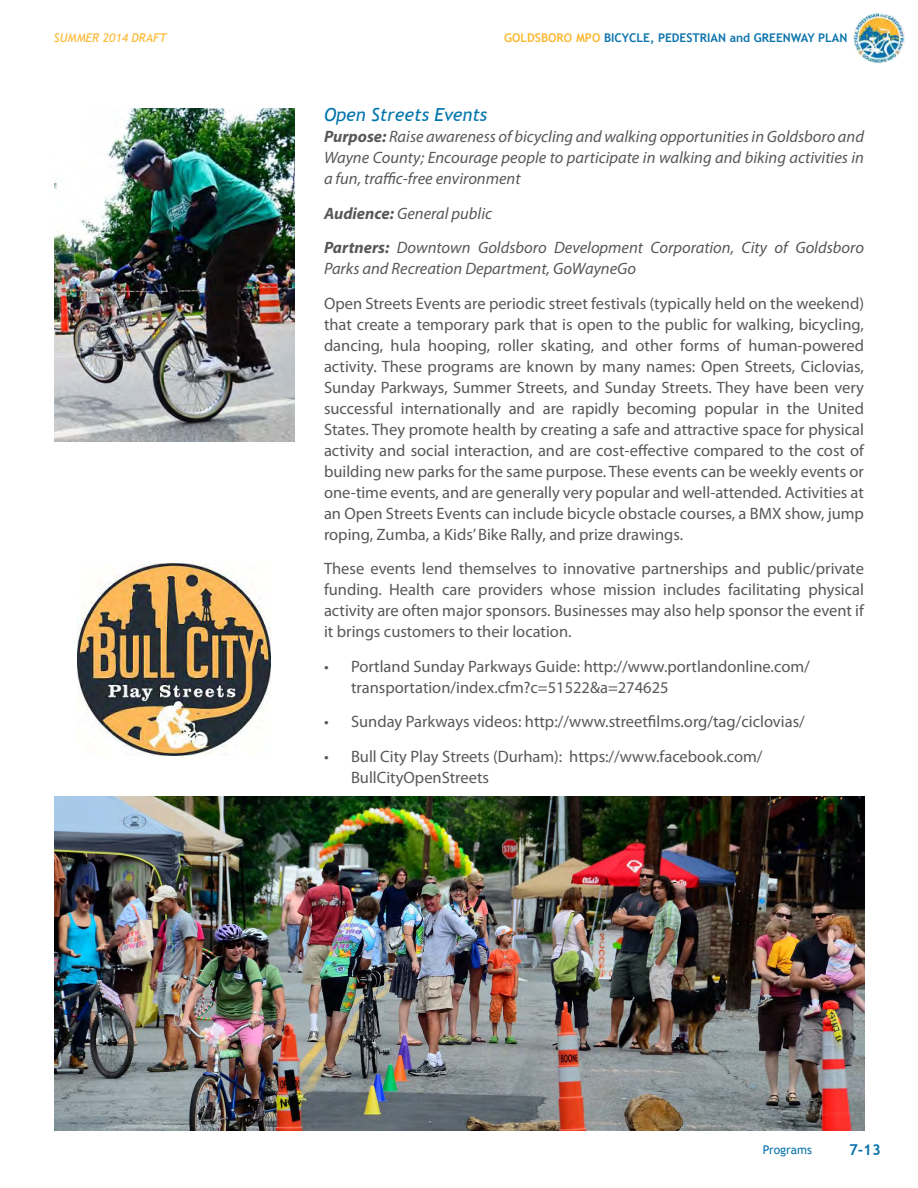
<style>
.page{position:relative;width:918px;height:1188px;background:#fff}
.page>*{position:absolute;margin:0;border:0;box-sizing:border-box;transform-origin:0 0}
.Body{font:italic 18px "Trebuchet MS";color:#0275ac}
.Body-2{font:16.5px/21px "Myriad Pro";color:#57585a;text-align:justify}
.Body-3{font:italic 16.5px/21px "Myriad Pro";color:#57585a;text-align:justify}
.t1{font:700 15px "Trebuchet MS";color:#0c74ad}
.t2{font:700 12px "Trebuchet MS";color:#0c74ad}
.t3{font:italic 12px "Trebuchet MS";color:#fdb831}
.t4{font:12px "Trebuchet MS";color:#0c74ad}
.s1{color:#fdb831}
.s2{font-weight:700}
</style>
<div class="page">
<img style="left:853px;top:13px;width:52px;height:51px">
<img style="left:54px;top:796px;width:811px;height:334px">
<img style="left:54px;top:108px;width:241px;height:334px">
<img style="left:78px;top:563px;width:193px;height:193px">
<p class="t3" style="left:54px;top:31px;width:114px">SUMMER 2014 DRAFT</p>
<p class="t2" style="left:504px;top:31px;width:345px"><span class="s1">GOLDSBORO MPO</span> BICYCLE, PEDESTRIAN and GREENWAY PLAN</p>
<p class="Body" style="left:324px;top:104px;width:165px">Open Streets Events</p>
<p class="Body-3" style="left:324px;top:126px;width:542px"><span class="s2">Purpose:</span> Raise awareness of bicycling and walking opportunities in Goldsboro and Wayne County; Encourage people to participate in walking and biking activities in a fun, traffic-free environment</p>
<p class="Body-3" style="left:324px;top:202px;width:170px"><span class="s2">Audience:</span> General public</p>
<p class="Body-3" style="left:324px;top:237px;width:541px"><span class="s2">Partners:</span> Downtown Goldsboro Development Corporation, City of Goldsboro<br>Parks and Recreation Department, GoWayneGo</p>
<p class="Body-2" style="left:324px;top:292px;width:542px">Open Streets Events are periodic street festivals (typically held on the weekend) that create a temporary park that is open to the public for walking, bicycling, dancing, hula hooping, roller skating, and other forms of human-powered activity. These programs are known by many names: Open Streets, Ciclovias, Sunday Parkways, Summer Streets, and Sunday Streets. They have been very successful internationally and are rapidly becoming popular in the United States. They promote health by creating a safe and attractive space for physical activity and social interaction, and are cost-effective compared to the cost of building new parks for the same purpose. These events can be weekly events or one-time events, and are generally very popular and well-attended. Activities at an Open Streets Events can include bicycle obstacle courses, a BMX show, jump roping, Zumba, a Kids’ Bike Rally, and prize drawings.</p>
<p class="Body-2" style="left:324px;top:558px;width:542px">These events lend themselves to innovative partnerships and public/private funding. Health care providers whose mission includes facilitating physical activity are often major sponsors. Businesses may also help sponsor the event if it brings customers to their location.</p>
<p class="Body-2" style="left:351px;top:655px;width:460px;text-indent:-27px">• Portland Sunday Parkways Guide: http://www.portlandonline.com/ transportation/index.cfm?c=51522&amp;a=274625</p>
<p class="Body-2" style="left:324px;top:711px;width:482px">• Sunday Parkways videos: http://www.streetfilms.org/tag/ciclovias/</p>
<p class="Body-2" style="left:351px;top:745px;width:413px;text-indent:-27px">• Bull City Play Streets (Durham): https://www.facebook.com/<br>BullCityOpenStreets</p>
<p class="t4" style="left:763px;top:1143px;width:51px">Programs</p>
<p class="t1" style="left:849px;top:1140px;width:33px">7-13</p>
</div>
